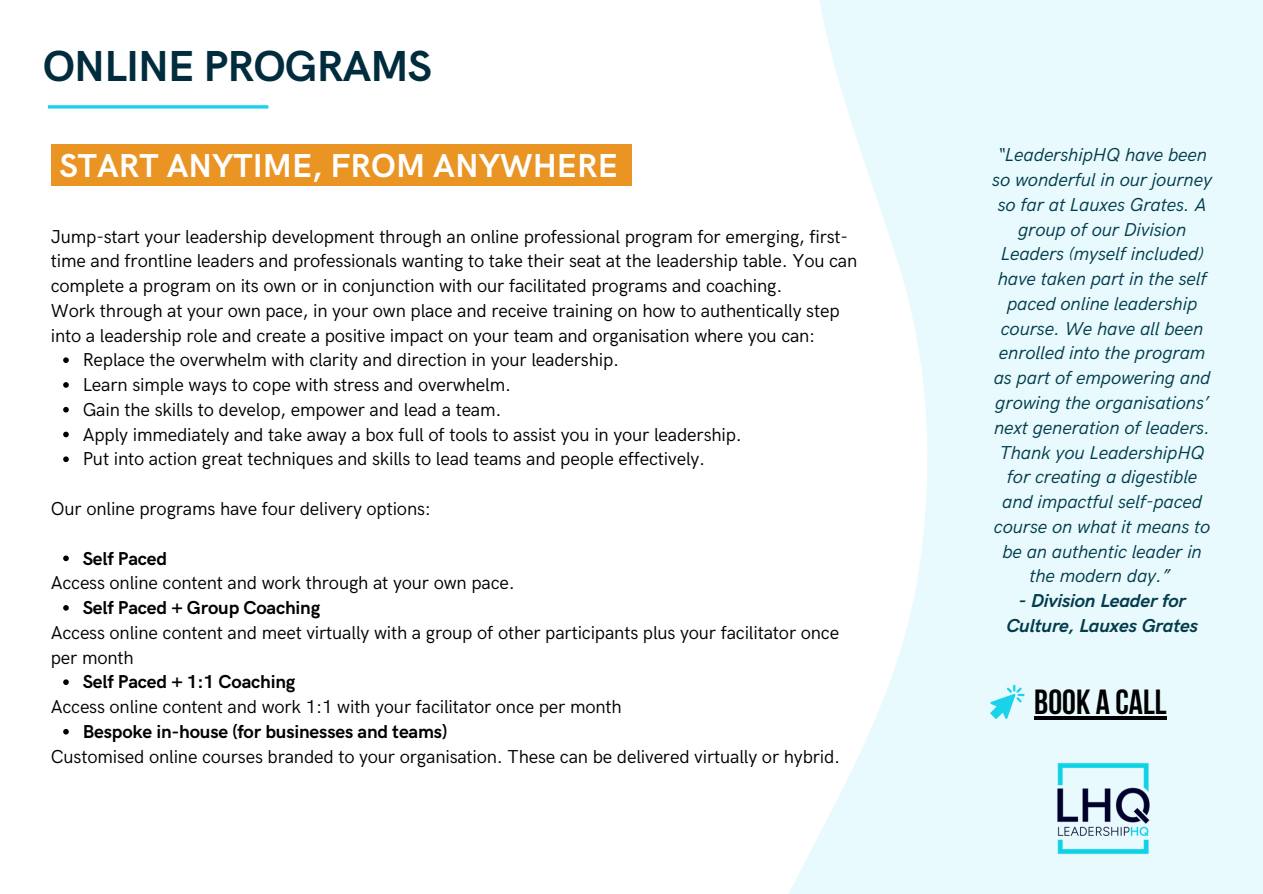
<style>
.page{position:relative;width:1263px;height:894px;background:#fff}
.page>*{position:absolute;margin:0;border:0;box-sizing:border-box;transform-origin:0 0}
.t1{font:700 43.5px "HK Grotesk";letter-spacing:-.02em;color:#012c3d}
.t2{font:700 34.8px "Bebas Neue";color:#000}
.t3{font:700 33.3px "HK Grotesk";color:#fff}
.t4{font:18.75px/24.8px "HK Grotesk";letter-spacing:-.01em;color:#000}
.t5{font:italic 18.75px/24.8px "HK Grotesk";letter-spacing:-.01em;color:#012c3d;text-align:center}
.t6{font:700 18.75px "HK Grotesk";letter-spacing:-.01em;color:#000}
.t7{font:italic 700 18.75px/24.8px "HK Grotesk";letter-spacing:-.01em;color:#012c3d;text-align:center}
</style>
<div class="page">
<div style="left:51px;top:145px;width:580px;height:41px;background:#ea9423"></div>
<svg style="left:63px;top:357px;width:6px;height:6px"></svg>
<svg style="left:63px;top:382px;width:6px;height:5px"></svg>
<svg style="left:63px;top:407px;width:6px;height:5px"></svg>
<svg style="left:63px;top:431px;width:6px;height:6px"></svg>
<svg style="left:63px;top:456px;width:6px;height:6px"></svg>
<svg style="left:63px;top:555px;width:6px;height:6px"></svg>
<svg style="left:63px;top:605px;width:6px;height:5px"></svg>
<svg style="left:63px;top:679px;width:6px;height:5px"></svg>
<svg style="left:63px;top:729px;width:6px;height:5px"></svg>
<hr style="left:48px;top:105px;width:220px;height:3px;background:#1ad3eb">
<svg style="left:789px;top:0;width:474px;height:893px;fill:#e8fafd"></svg>
<svg style="left:990px;top:684px;width:34px;height:34px"></svg>
<hr style="left:1034px;top:716px;width:133px;height:3px;background:#000">
<img style="left:952px;top:745px;width:303px;height:117px">
<p class="t1" style="left:43px;top:41px;width:391px">ONLINE PROGRAMS</p>
<p class="t3" style="left:59px;top:147px;width:560px">START ANYTIME, FROM ANYWHERE</p>
<p class="t5" style="left:992px;top:143px;width:221px">“LeadershipHQ have been so wonderful in our journey so far at Lauxes Grates. A group of our Division<br>Leaders (myself included) have taken part in the self paced online leadership course. We have all been enrolled into the program as part of empowering and growing the organisations’ next generation of leaders.<br>Thank you LeadershipHQ for creating a digestible and impactful self-paced course on what it means to be an authentic leader in the modern day.”</p>
<p class="t7" style="left:1006px;top:589px;width:193px">- Division Leader for<br>Culture, Lauxes Grates</p>
<p class="t4" style="left:51px;top:224px;width:808px">Jump-start your leadership development through an online professional program for emerging, first&shy;time and frontline leaders and professionals wanting to take their seat at the leadership table. You can complete a program on its own or in conjunction with our facilitated programs and coaching.</p>
<p class="t4" style="left:51px;top:299px;width:790px">Work through at your own pace, in your own place and receive training on how to authentically step into a leadership role and create a positive impact on your team and organisation where you can:</p>
<p class="t4" style="left:83px;top:348px;width:538px">Replace the overwhelm with clarity and direction in your leadership.</p>
<p class="t4" style="left:83px;top:373px;width:430px">Learn simple ways to cope with stress and overwhelm.</p>
<h2 class="t4" style="left:83px;top:398px;width:420px">Gain the skills to develop, empower and lead a team.</h2>
<p class="t4" style="left:83px;top:422px;width:661px">Apply immediately and take away a box full of tools to assist you in your leadership.</p>
<h1 class="t4" style="left:83px;top:447px;width:624px">Put into action great techniques and skills to lead teams and people effectively.</h1>
<p class="t4" style="left:51px;top:497px;width:382px">Our online programs have four delivery options:</p>
<h2 class="t6" style="left:83px;top:547px;width:86px">Self Paced</h2>
<p class="t4" style="left:51px;top:571px;width:465px">Access online content and work through at your own pace.</p>
<p class="t6" style="left:83px;top:597px;width:239px">Self Paced + Group Coaching</p>
<p class="t4" style="left:51px;top:620px;width:790px">Access online content and meet virtually with a group of other participants plus your facilitator once per month</p>
<p class="t6" style="left:83px;top:671px;width:214px">Self Paced + 1:1 Coaching</p>
<p class="t4" style="left:51px;top:695px;width:572px">Access online content and work 1:1 with your facilitator once per month</p>
<p class="t6" style="left:83px;top:720px;width:366px">Bespoke in-house (for businesses and teams)</p>
<p class="t4" style="left:51px;top:744px;width:791px">Customised online courses branded to your organisation. These can be delivered virtually or hybrid.</p>
<p class="t2" style="left:1034px;top:687px;width:134px">BOOK A CALL</p>
</div>
